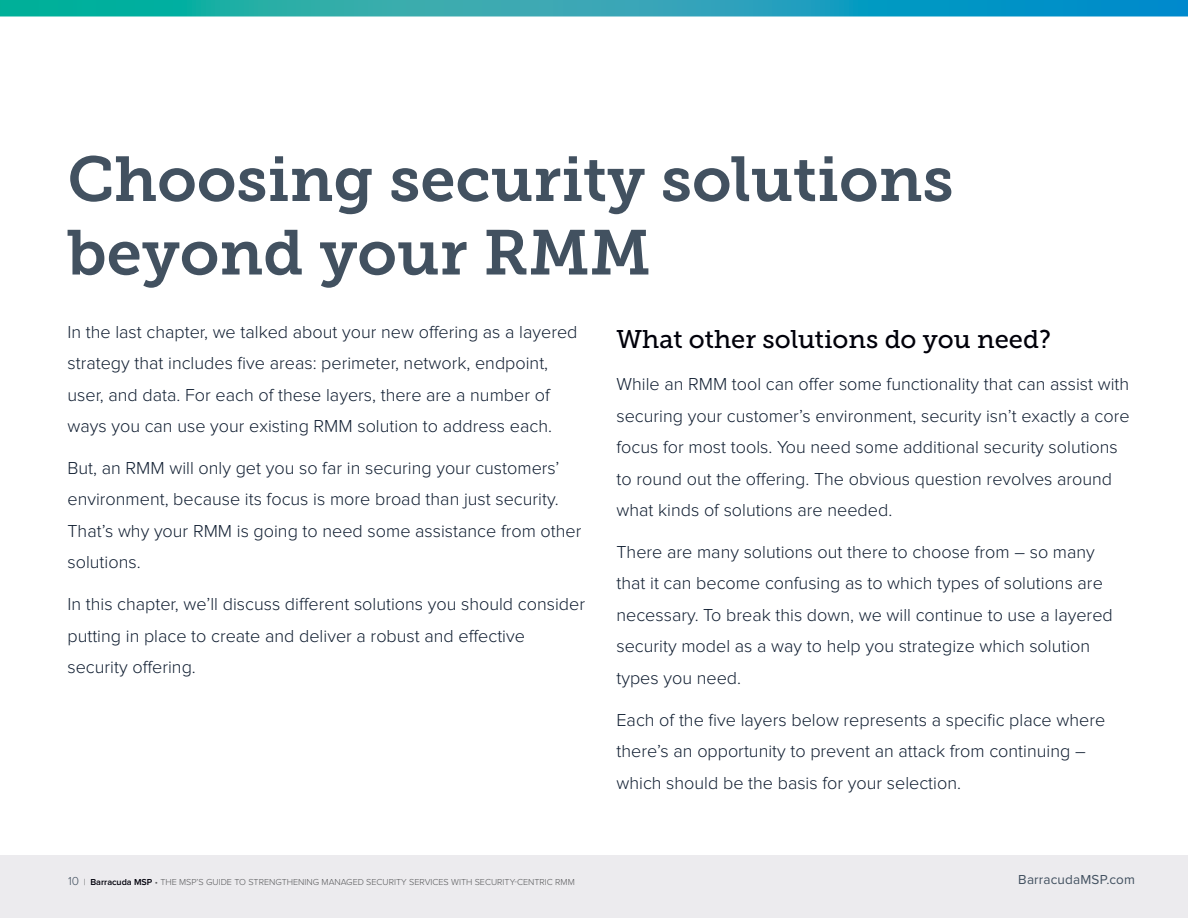
<style>
.page{position:relative;width:1188px;height:918px;background:#fff}
.page>*{position:absolute;margin:0;border:0;box-sizing:border-box;transform-origin:0 0}
.t1{font:63px/73.5px "Museo Slab 700";color:#425160}
.t2{font:25.5px "Museo Slab 500";color:#00000a}
.t3{font:300 18px/31.5px "Proxima Nova";color:#111f32}
.t4{font:13.5px "Proxima Nova";letter-spacing:.015em;color:#425160}
.t5{font:300 9px "Proxima Nova";color:#58595b}
.s1{font-size:12px;color:#425160}
.s2{font-weight:600;color:#00000a}
</style>
<div class="page">
<div style="left:0;top:855px;width:1188px;height:63px;background:#ecebee"></div>
<svg style="left:0;top:0;width:1188px;height:16px;background:#1aa3b4"></svg>
<h1 class="t1" style="left:68px;top:143px;width:888px">Choosing security solutions beyond your RMM</h1>
<p class="t3" style="left:68px;top:316px;width:512px">I n the last chapter, we talked about your new offering as a layered strategy that includes five areas: perimeter, network, endpoint, user, and data. For each of these layers, there are a number of ways you can use your existing RMM solution to address each.</p>
<p class="t3" style="left:68px;top:453px;width:516px">But, an RMM will only get you so far in securing your customers’ environment, because its focus is more broad than just security.<br>That’s why your RMM is going to need some assistance from other solutions.</p>
<p class="t3" style="left:68px;top:589px;width:519px">I n this chapter, we’ll discuss different solutions you should consider putting in place to create and deliver a robust and effective security offering.</p>
<h2 class="t2" style="left:616px;top:325px;width:436px">What other solutions do you need?</h2>
<p class="t3" style="left:616px;top:369px;width:515px">While an RMM tool can offer some functionality that can assist with securing your customer’s environment, security isn’t exactly a core focus for most tools. You need some additional security solutions to round out the offering. The obvious question revolves around what kinds of solutions are needed.</p>
<p class="t3" style="left:616px;top:537px;width:498px">There are many solutions out there to choose from – so many that it can become confusing as to which types of solutions are necessary. To break this down, we will continue to use a layered security model as a way to help you strategize which solution types you need.</p>
<p class="t3" style="left:616px;top:705px;width:490px">Each of the five layers below represents a specific place where there’s an opportunity to prevent an attack from continuing – which should be the basis for your selection.</p>
<p class="t5" style="left:68px;top:877px;width:508px"><span class="s1">10</span> | <span class="s2">Barracuda MSP</span> • The MSP’s Guide to Strengthening Managed Security Services with Security-Centric RMM</p>
<p class="t4" style="left:1018px;top:869px;width:118px">BarracudaMSP.com</p>
</div>
